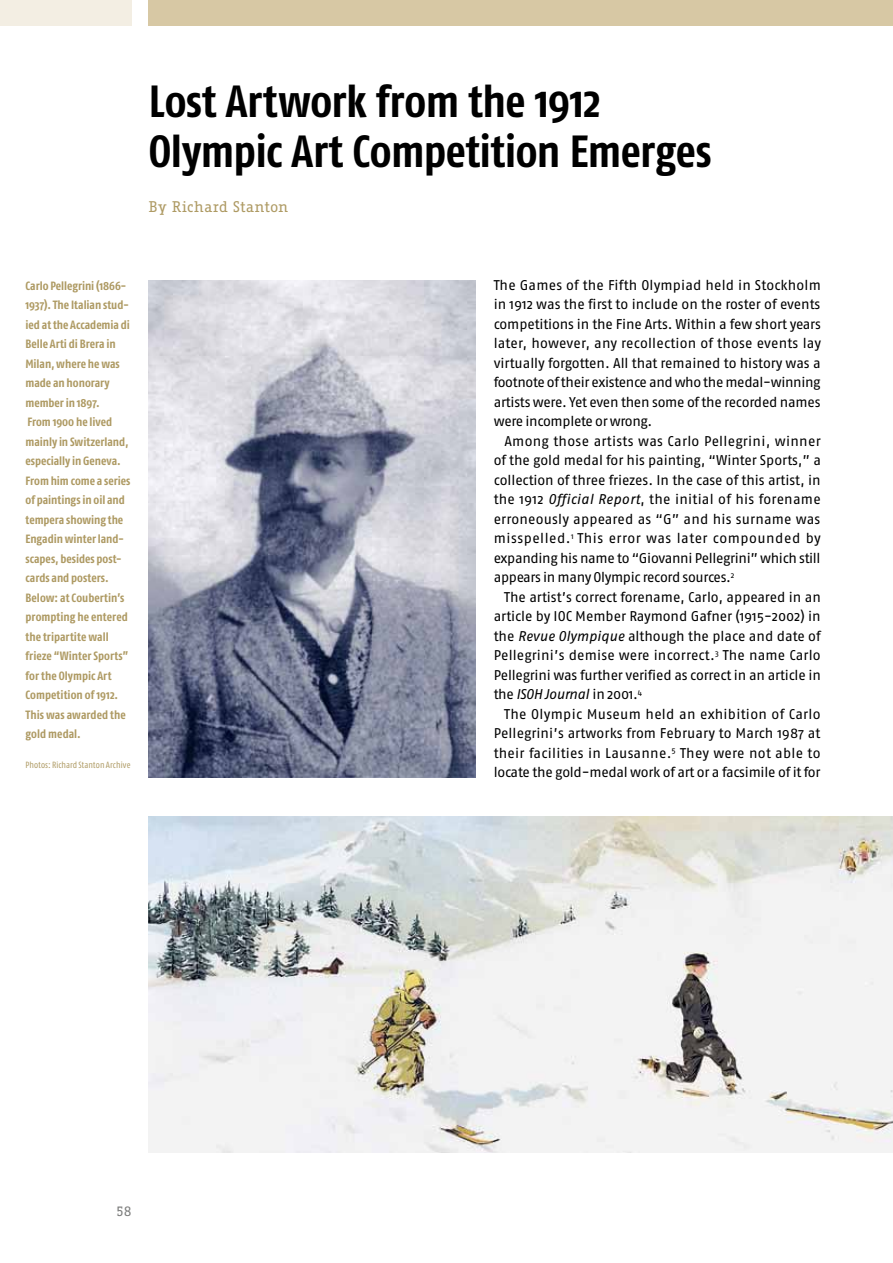
<style>
.page{position:relative;width:893px;height:1263px;background:#fff}
.page>*{position:absolute;margin:0;border:0;box-sizing:border-box;transform-origin:0 0}
.t1{font:700 45px/49.5px "Fago Co";letter-spacing:-.01em;color:#000}
.t2{font:15px "Fago Office Serif";letter-spacing:.005em;color:#ae9a63}
.t3{font:14.1px/19.5px "Fago No";letter-spacing:-.02em;color:#000;text-align:justify}
.t4{font:13.5px "Fago Office Serif";color:#7a7b7a}
.t5{font:700 12px/19.5px "Fago Co";color:#ae9a63}
.t6{font:9px "Fago Co";letter-spacing:.015em;color:#ae9a63}
.s1{font-style:italic}
</style>
<div class="page">
<div style="left:149px;top:0;width:744px;height:26px;background:#d7c8a4"></div>
<div style="left:0;top:0;width:132px;height:26px;background:#f3eee3"></div>
<img style="left:149px;top:281px;width:327px;height:496px">
<img style="left:149px;top:816px;width:744px;height:336px">
<h1 class="t1" style="left:149px;top:76px;width:564px">Lost Artwork from the 1912<br>Olympic Art Competition Emerges</h1>
<p class="t2" style="left:149px;top:198px;width:141px">By Richard Stanton</p>
<p class="t5" style="left:26px;top:276px;width:107px">Carlo Pellegrini (1866-<br>1937). The Italian stud&shy;ied at the Accademia di<br>Belle Arti di Brera in<br>Milan, where he was made an honorary member in 1897.<br>From 1900 he lived mainly in Switzerland, especially in Geneva.<br>From him come a series of paintings in oil and tempera showing the<br>Engadin winter land&shy;scapes, besides post&shy;cards and posters.<br>Below: at Coubertin’s prompting he entered the tripartite wall frieze “Winter Sports” for the Olympic Art<br>Competition of 1912.<br>This was awarded the gold medal.</p>
<p class="t6" style="left:26px;top:759px;width:106px">Photos: Richard Stanton Archive</p>
<p class="t3" style="left:494px;top:275px;width:329px">The Games of the Fifth Olympiad held in Stockholm in 1912 was the first to include on the roster of events competitions in the Fine Arts. Within a few short years later, however, any recollection of those events lay virtually forgotten. All that remained to history was a footnote of their existence and who the medal-winning artists were. Yet even then some of the recorded names were incomplete or wrong.</p>
<p class="t3" style="left:494px;top:431px;width:329px;text-indent:11px">Among those artists was Carlo Pellegrini, winner of the gold medal for his painting, “Winter Sports,” a collection of three friezes. In the case of this artist, in the 1912 <span class="s1">Official Report</span>, the initial of his forename erroneously appeared as “G” and his surname was misspelled.<sup>1</sup> This error was later compounded by expanding his name to “Giovanni Pellegrini” which still appears in many Olympic record sources.<sup>2</sup></p>
<p class="t3" style="left:494px;top:587px;width:329px;text-indent:11px">The artist’s correct forename, Carlo, appeared in an article by IOC Member Raymond Gafner (1915-2002) in the <span class="s1">Revue Olympique</span> although the place and date of Pellegrini’s demise were incorrect.<sup>3</sup> The name Carlo Pellegrini was further verified as correct in an article in the <span class="s1">ISOH Journal</span> in 2001.<sup>4</sup></p>
<p class="t3" style="left:494px;top:704px;width:328px;text-indent:11px">The Olympic Museum held an exhibition of Carlo Pellegrini’s artworks from February to March 1987 at their facilities in Lausanne.<sup>5</sup> They were not able to locate the gold-medal work of art or a facsimile of it for</p>
<p class="t4" style="left:116px;top:1204px;width:17px">58</p>
</div>
